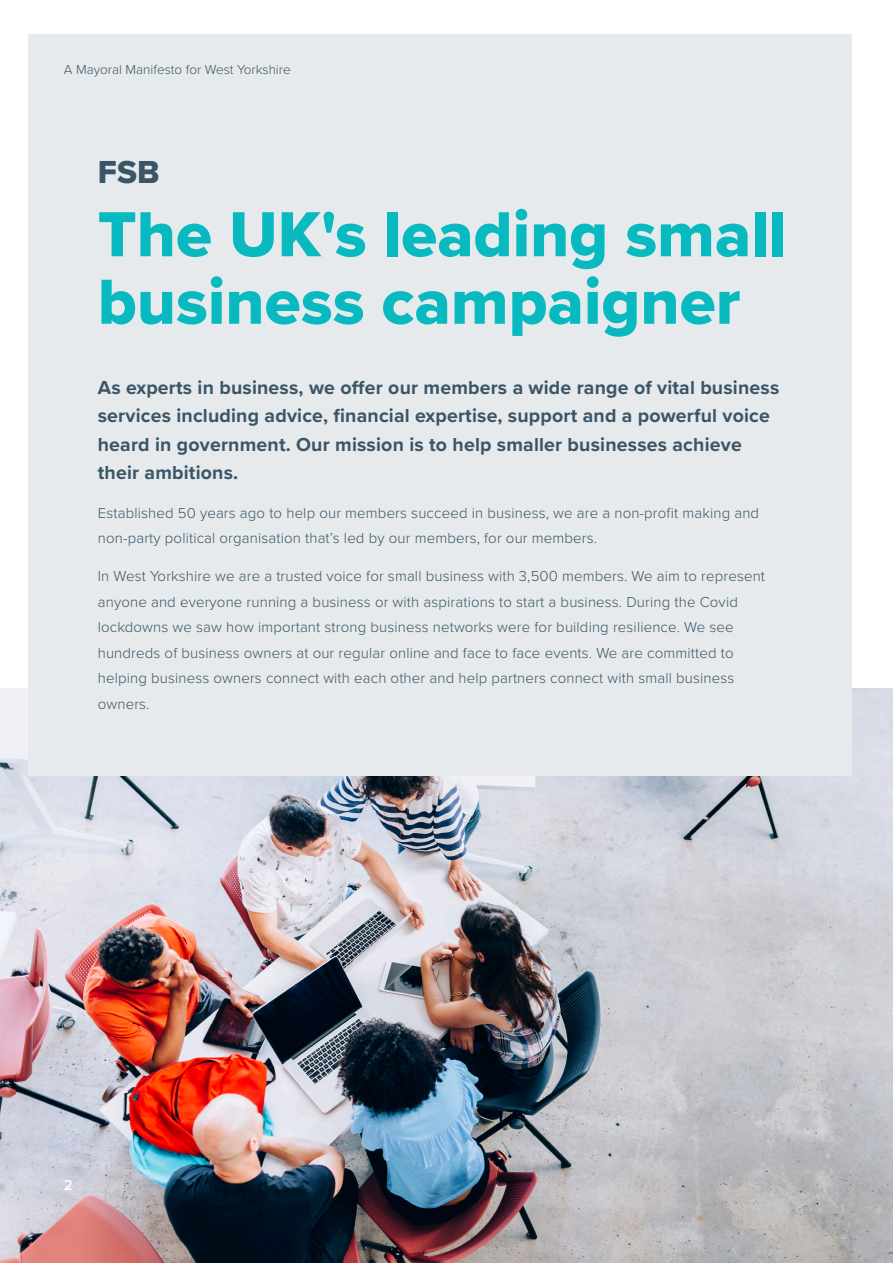
<style>
.page{position:relative;width:893px;height:1263px;background:#fff}
.page>*{position:absolute;margin:0;border:0;box-sizing:border-box;transform-origin:0 0}
.t1{font:66px/67.5px "Proxima Nova Extrabld";color:#08babf}
.t2{font:33px "Proxima Nova Extrabld";color:#3b5566}
.t3{font:700 19.5px/28.5px "Proxima Nova";letter-spacing:.01em;color:#3b5566}
.t4{font:300 15px/25.5px "Proxima Nova";letter-spacing:.01em;color:#3b5566}
.t5{font:600 15px "Proxima Nova";color:#fff}
.t6{font:300 13.5px "Proxima Nova";color:#3b5566}
</style>
<div class="page">
<img style="left:0;top:689px;width:893px;height:574px">
<div style="left:28px;top:35px;width:824px;height:741px;background:#e6eaed"></div>
<p class="t6" style="left:64px;top:60px;width:229px">A Mayoral Manifesto for West Yorkshire</p>
<p class="t2" style="left:98px;top:147px;width:63px">FSB</p>
<p class="t1" style="left:98px;top:200px;width:690px">The UK's leading small business campaigner</p>
<p class="t3" style="left:98px;top:373px;width:683px">As experts in business, we offer our members a wide range of vital business services including advice, financial expertise, support and a powerful voice heard in government. Our mission is to help smaller businesses achieve their ambitions.</p>
<p class="t4" style="left:98px;top:499px;width:663px">Established 50 years ago to help our members succeed in business, we are a non-profit making and non-party political organisation that’s led by our members, for our members.</p>
<p class="t4" style="left:98px;top:563px;width:669px">In West Yorkshire we are a trusted voice for small business with 3,500 members. We aim to represent anyone and everyone running a business or with aspirations to start a business. During the Covid lockdowns we saw how important strong business networks were for building resilience. We see hundreds of business owners at our regular online and face to face events. We are committed to helping business owners connect with each other and help partners connect with small business owners.</p>
<p class="t5" style="left:64px;top:1173px;width:10px">2</p>
</div>
